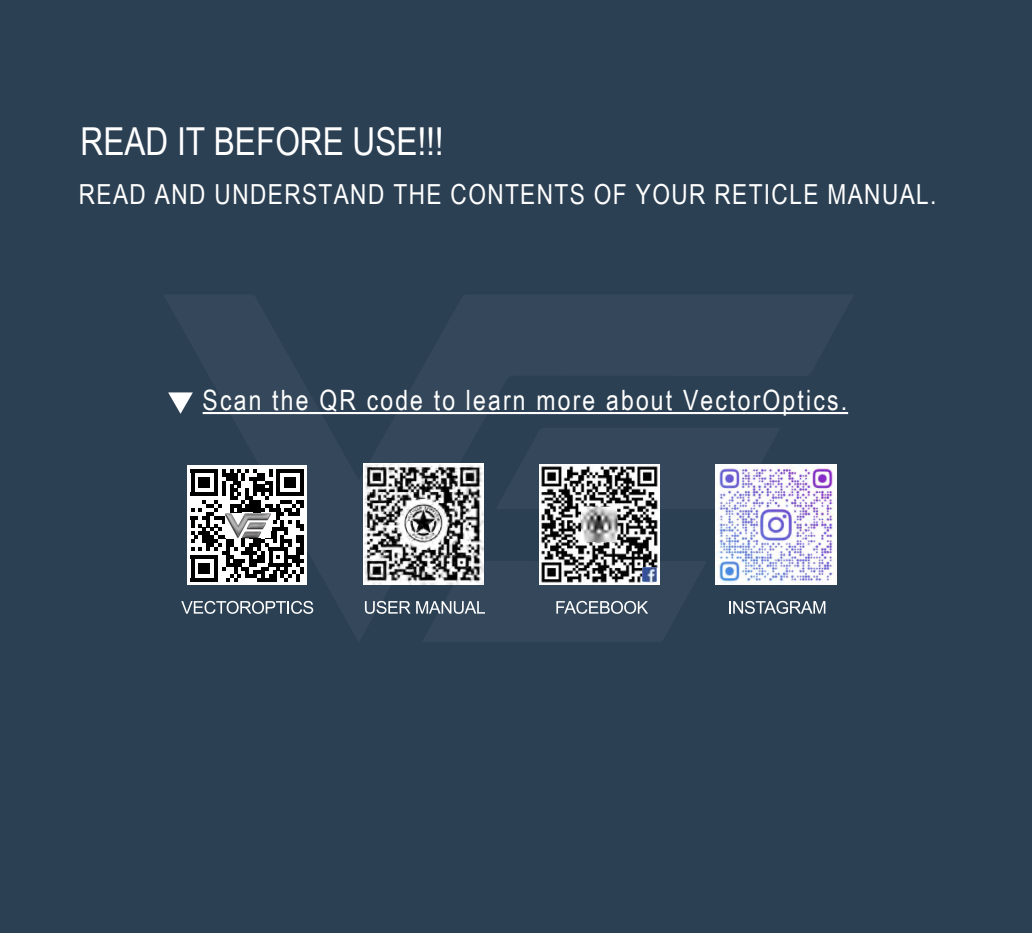
<style>
.page{position:relative;width:1032px;height:933px;background:#2c4053}
.page>*{position:absolute;margin:0;border:0;box-sizing:border-box;transform-origin:0 0}
.t1{font:38.5px "Arial Narrow";color:#fff}
.t2{font:28px "Arial Narrow";letter-spacing:.08em;color:#fff}
.t3{font:27.65px "Arial Narrow";letter-spacing:.05em;color:#fff}
</style>
<div class="page">
<svg style="left:168px;top:392px;width:681px;height:222px"></svg>
<svg style="left:496px;top:427px;width:284px;height:82px"></svg>
<img style="left:540px;top:465px;width:120px;height:96px">
<img style="left:582px;top:507px;width:34px;height:35px">
<img style="left:363px;top:464px;width:121px;height:120px">
<svg style="left:181px;top:601px;width:132px;height:13px"></svg>
<svg style="left:365px;top:561px;width:341px;height:53px"></svg>
<svg style="left:729px;top:601px;width:96px;height:13px"></svg>
<img style="left:716px;top:465px;width:120px;height:120px">
<div style="left:188px;top:465px;width:119px;height:120px;background:#fff"></div>
<svg style="left:191px;top:469px;width:113px;height:113px"></svg>
<img style="left:225px;top:513px;width:45px;height:25px">
<h1 class="t1" style="left:81px;top:113px;width:365px">READ IT BEFORE USE!!!</h1>
<p class="t3" style="left:79px;top:174px;width:859px">READ AND UNDERSTAND THE CONTENTS OF YOUR RETICLE MANUAL.</p>
<p class="t2" style="left:203px;top:379px;width:646px">Scan the QR code to learn more about VectorOptics.</p>
</div>
